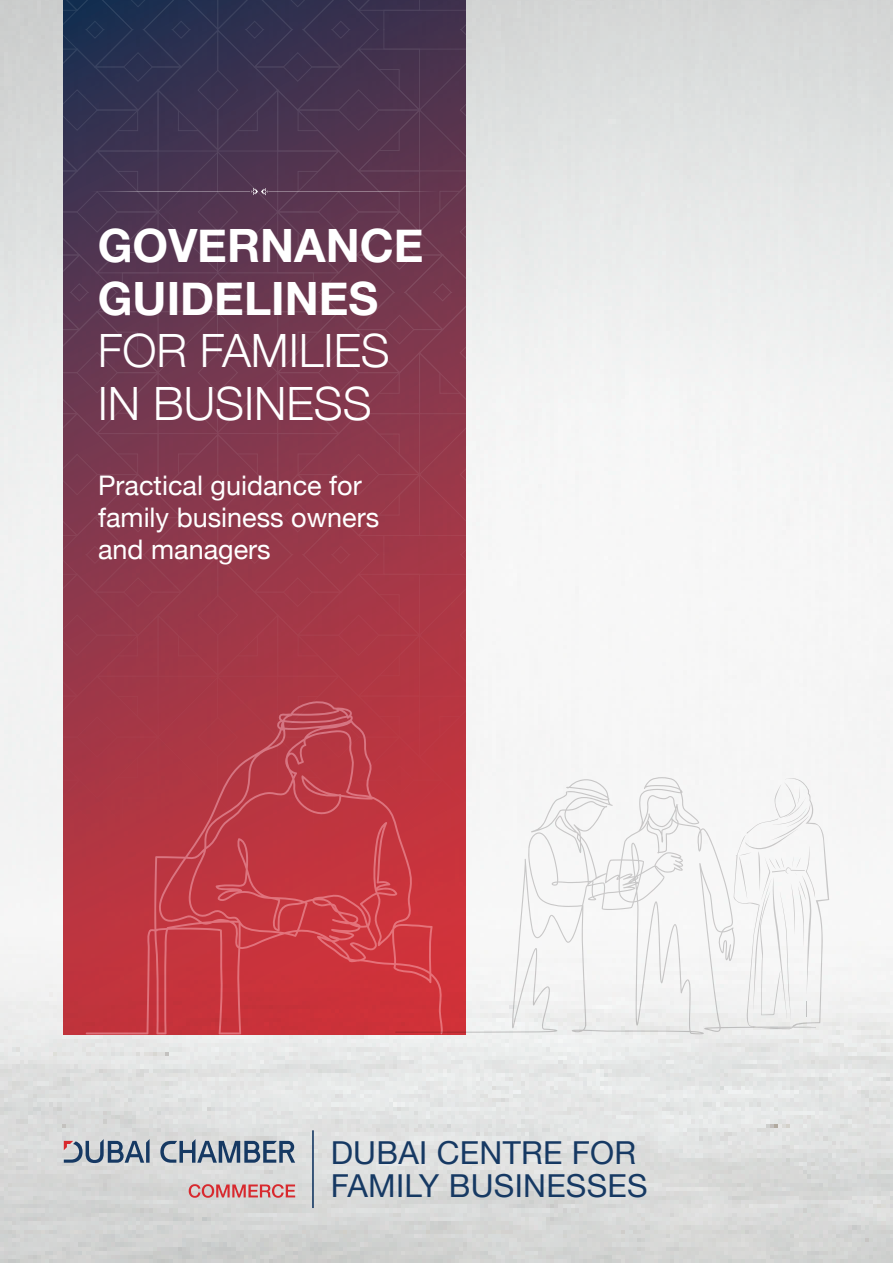
<style>
.page{position:relative;width:893px;height:1263px;background:#fff}
.page>*{position:absolute;margin:0;border:0;box-sizing:border-box;transform-origin:0 0}
.t1{font:300 45.9px/52.5px "Helvetica Neue";color:#fff}
.t2{font:700 45.9px/52.5px "Helvetica Neue";color:#fff}
.t3{font:31.65px/33.2px "Helvetica Neue";letter-spacing:.01em;color:#163963}
.t4{font:27px/32.4px "Helvetica Neue";color:#fff}
</style>
<div class="page">
<img style="left:0;top:0;width:893px;height:1263px">
<svg style="left:465px;top:777px;width:351px;height:257px;fill:#f6f6f6"></svg>
<svg style="left:734px;top:778px;width:95px;height:251px"></svg>
<svg style="left:160px;top:1139px;width:135px;height:24px;background:#8a99a9"></svg>
<svg style="left:64px;top:1139px;width:86px;height:24px;background:#919baa"></svg>
<svg style="left:189px;top:1184px;width:106px;height:14px"></svg>
<hr style="left:312px;top:1130px;width:2px;height:78px;background:#163963">
<svg style="left:64px;top:0;width:401px;height:1091px;background:#8f4052"></svg>
<h1 class="t2" style="left:98px;top:221px;width:327px">GOVERNANCE<br>GUIDELINES</h1>
<h1 class="t1" style="left:98px;top:321px;width:294px">FOR FAMILIES<br>IN BUSINESS</h1>
<p class="t4" style="left:98px;top:470px;width:283px">Practical guidance for family business owners and managers</p>
<p class="t3" style="left:331px;top:1138px;width:318px">DUBAI CENTRE FOR<br>FAMILY BUSINESSES</p>
</div>
